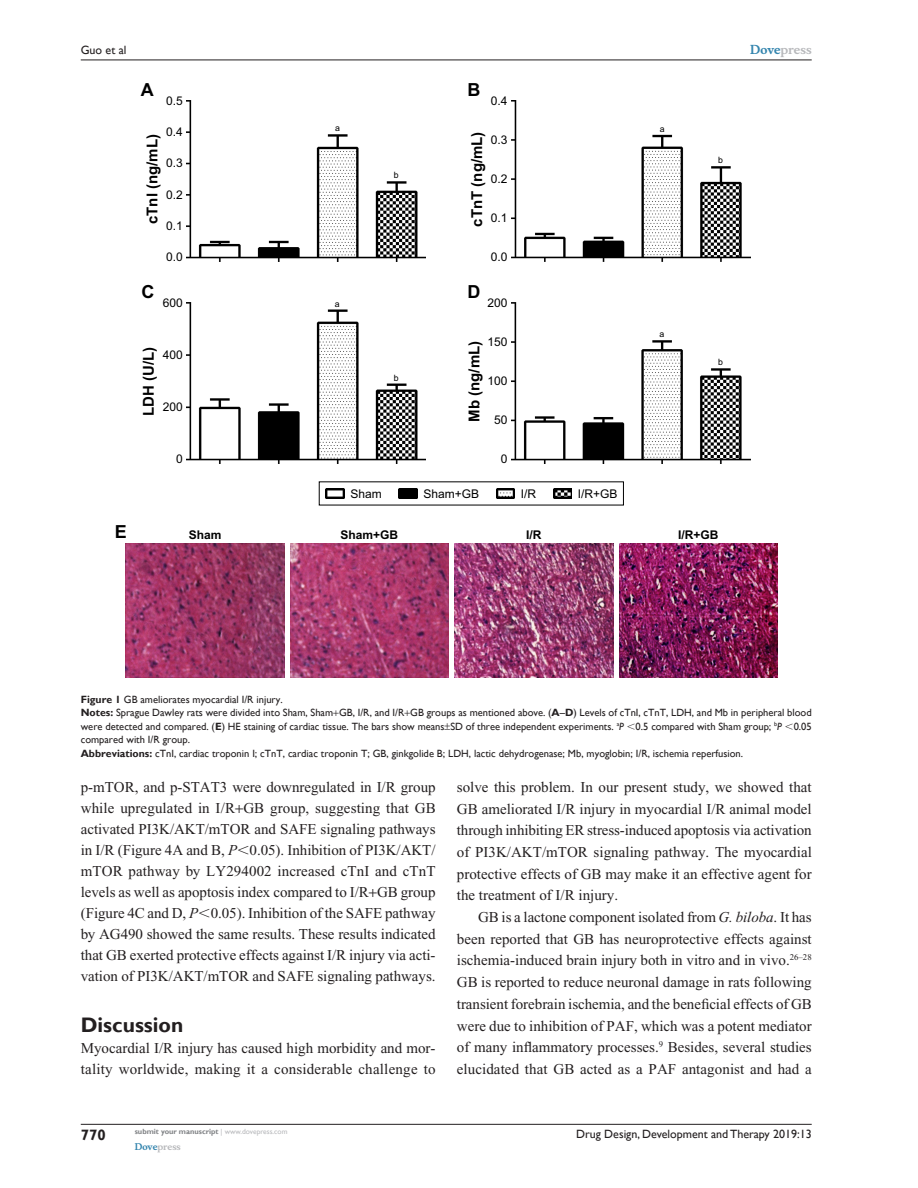
<style>
.page{position:relative;width:918px;height:1188px;background:#fff}
.page>*{position:absolute;margin:0;border:0;box-sizing:border-box;transform-origin:0 0}
.t1{font:700 21px "Gill Sans";color:#231f20}
.t2{font:700 18px "Arial";color:#000}
.TxF{font:15px/21px "Times New Roman";color:#231f20;text-align:justify}
.Tx{font:15px/21.8px "Times New Roman";letter-spacing:.005em;color:#231f20;text-align:justify}
.t3{font:700 15px "Arial";color:#000}
.t4{font:700 15px "Gill Sans";color:#231f20}
.t5{font:12px "Arial";color:#000}
.t6{font:12px "Gill Sans";color:#231f20}
.t7{font:700 12px "Arial";color:#000}
.t8{font:700 12px "Musee";color:#b8b9bc}
.FigSNRI{font:10.5px/13.5px "Gill Sans";color:#231f20;text-align:justify}
.FigC{font:10.5px "Gill Sans";color:#231f20}
.t9{font:700 9px "Musee";color:#b8b9bc}
.t10{font:8.7px "Arial";color:#000}
.t11{font:700 7.5px "Gill Sans";color:#808285}
.s1{color:#3485ae}
.s2{font-weight:700}
.s3{font-style:italic}
.s4{font-family:"Mathematical Pi One"}
.s5{font-weight:400;color:#b8b9bc}
</style>
<div class="page">
<hr style="left:81px;top:1124px;width:731px;height:1px;background:#231f20">
<hr style="left:81px;top:60px;width:731px;height:1px;background:#231f20">
<img style="left:187px;top:100px;width:239px;height:162px">
<img style="left:511px;top:100px;width:240px;height:162px">
<img style="left:187px;top:302px;width:239px;height:162px">
<img style="left:511px;top:302px;width:240px;height:162px">
<img style="left:326px;top:488px;width:18px;height:11px">
<img style="left:399px;top:488px;width:18px;height:11px">
<img style="left:496px;top:488px;width:19px;height:11px">
<img style="left:553px;top:488px;width:19px;height:11px">
<img style="left:126px;top:543px;width:158px;height:135px">
<img style="left:290px;top:543px;width:159px;height:135px">
<img style="left:455px;top:543px;width:158px;height:135px">
<img style="left:619px;top:543px;width:159px;height:135px">
<p class="t6" style="left:81px;top:43px;width:47px">Guo et al</p>
<p class="t2" style="left:141px;top:78px;width:14px">A</p>
<p class="t5" style="left:166px;top:93px;width:18px">0.5</p>
<p class="t2" style="left:468px;top:78px;width:14px">B</p>
<p class="t5" style="left:491px;top:93px;width:18px">0.4</p>
<p class="t5" style="left:166px;top:124px;width:18px">0.4</p>
<p class="t5" style="left:166px;top:155px;width:18px">0.3</p>
<p class="t3" style="left:142px;top:224px;width:91px;rotate:-90deg">cTnl (ng/mL)</p>
<p class="t5" style="left:166px;top:187px;width:18px">0.2</p>
<p class="t5" style="left:166px;top:218px;width:18px">0.1</p>
<p class="t5" style="left:166px;top:249px;width:18px">0.0</p>
<p class="t10" style="left:335px;top:123px;width:6px">a</p>
<p class="t10" style="left:394px;top:169px;width:6px">b</p>
<p class="t3" style="left:467px;top:227px;width:96px;rotate:-90deg">cTnT (ng/mL)</p>
<p class="t5" style="left:491px;top:132px;width:18px">0.3</p>
<p class="t5" style="left:491px;top:171px;width:18px">0.2</p>
<p class="t5" style="left:491px;top:210px;width:18px">0.1</p>
<p class="t5" style="left:491px;top:249px;width:18px">0.0</p>
<p class="t2" style="left:142px;top:280px;width:14px">C</p>
<p class="t5" style="left:163px;top:295px;width:22px">600</p>
<p class="t10" style="left:335px;top:298px;width:6px">a</p>
<p class="t2" style="left:468px;top:280px;width:14px">D</p>
<p class="t5" style="left:487px;top:295px;width:22px">200</p>
<p class="t3" style="left:138px;top:416px;width:71px;rotate:-90deg">LDH (U/L)</p>
<p class="t5" style="left:163px;top:347px;width:22px">400</p>
<p class="t5" style="left:163px;top:399px;width:22px">200</p>
<p class="t5" style="left:176px;top:451px;width:8px">0</p>
<p class="t10" style="left:394px;top:372px;width:6px">b</p>
<p class="t5" style="left:487px;top:334px;width:22px">150</p>
<p class="t3" style="left:464px;top:422px;width:82px;rotate:-90deg">Mb (ng/mL)</p>
<p class="t5" style="left:487px;top:373px;width:22px">100</p>
<p class="t5" style="left:494px;top:412px;width:15px">50</p>
<p class="t5" style="left:501px;top:451px;width:8px">0</p>
<p class="t5" style="left:350px;top:486px;width:33px">Sham</p>
<p class="t5" style="left:423px;top:486px;width:57px">Sham+GB</p>
<p class="t5" style="left:521px;top:486px;width:17px">I/R</p>
<p class="t5" style="left:578px;top:486px;width:41px">I/R+GB</p>
<p class="t10" style="left:660px;top:123px;width:6px">a</p>
<p class="t10" style="left:660px;top:329px;width:6px">a</p>
<p class="t10" style="left:718px;top:154px;width:6px">b</p>
<p class="t10" style="left:718px;top:357px;width:6px">b</p>
<p class="t2" style="left:115px;top:520px;width:14px">E</p>
<p class="t7" style="left:189px;top:526px;width:34px">Sham</p>
<p class="t7" style="left:341px;top:526px;width:59px">Sham+GB</p>
<p class="t7" style="left:526px;top:526px;width:17px">I/R</p>
<p class="t7" style="left:678px;top:526px;width:42px">I/R+GB</p>
<p class="t8" style="left:750px;top:43px;width:63px"><span class="s1">Dove</span>press</p>
<p class="FigC" style="left:81px;top:693px;width:203px"><span class="s2">Figure 1</span> GB ameliorates myocardial I/R injury.</p>
<p class="FigSNRI" style="left:81px;top:706px;width:732px"><span class="s2">Notes:</span> Sprague Dawley rats were divided into Sham, Sham GB, I/R, and I/R GB groups as mentioned above. (<span class="s2">A</span>–<span class="s2">D</span>) Levels of cTnI, cTnT, LDH, and Mb in peripheral blood were detected and compared. (<span class="s2">E</span>) HE staining of cardiac tissue. The bars show means SD of three independent experiments. <sup>a</sup><span class="s3">P</span> <span class="s4">,</span>0.5 compared with Sham group; <sup>b</sup><span class="s3">P</span> <span class="s4">,</span>0.05 compared with I/R group.</p>
<p class="FigSNRI" style="left:81px;top:747px;width:664px"><span class="s2">Abbreviations:</span> cTnI, cardiac troponin I; cTnT, cardiac troponin T; GB, ginkgolide B; LDH, lactic dehydrogenase; Mb, myoglobin; I/R, ischemia reperfusion.</p>
<p class="TxF" style="left:81px;top:776px;width:356px">p-mTOR, and p-STAT3 were downregulated in I/R group while upregulated in I/R GB group, suggesting that GB activated PI3K/AKT/mTOR and SAFE signaling pathways in I/R (Figure 4A and B, <span class="s3">P</span><span class="s4">,</span>0.05). Inhibition of PI3K/AKT/ mTOR pathway by LY294002 increased cTnI and cTnT levels as well as apoptosis index compared to I/R GB group (Figure 4C and D, <span class="s3">P</span><span class="s4">,</span>0.05). Inhibition of the SAFE pathway by AG490 showed the same results. These results indicated that GB exerted protective effects against I/R injury via acti&shy;vation of PI3K/AKT/mTOR and SAFE signaling pathways.</p>
<h1 class="t1" style="left:81px;top:1012px;width:104px">Discussion</h1>
<p class="TxF" style="left:81px;top:1037px;width:356px">Myocardial I/R injury has caused high morbidity and mor&shy;tality worldwide, making it a considerable challenge to</p>
<p class="TxF" style="left:457px;top:776px;width:356px;line-height:21.8px">solve this problem. In our present study, we showed that GB ameliorated I/R injury in myocardial I/R animal model through inhibiting ER stress-induced apoptosis via activation of PI3K/AKT/mTOR signaling pathway. The myocardial protective effects of GB may make it an effective agent for the treatment of I/R injury.</p>
<p class="Tx" style="left:457px;top:906px;width:357px;text-indent:21px">GB is a lactone component isolated from <span class="s3">G. biloba</span>. It has been reported that GB has neuroprotective effects against ischemia-induced brain injury both in vitro and in vivo.<sup>26–28<br></sup>GB is reported to reduce neuronal damage in rats following transient forebrain ischemia, and the beneficial effects of GB were due to inhibition of PAF, which was a potent mediator of many inflammatory processes.<sup>9</sup> Besides, several studies elucidated that GB acted as a PAF antagonist and had a</p>
<p class="t4" style="left:81px;top:1126px;width:26px">770</p>
<p class="t11" style="left:135px;top:1127px;width:154px">submit your manuscript <span class="s5">| www.dovepress.com</span></p>
<p class="t9" style="left:135px;top:1141px;width:48px"><span class="s1">Dove</span>press</p>
<p class="t6" style="left:576px;top:1127px;width:237px">Drug Design, Development and Therapy 2019:13</p>
</div>
